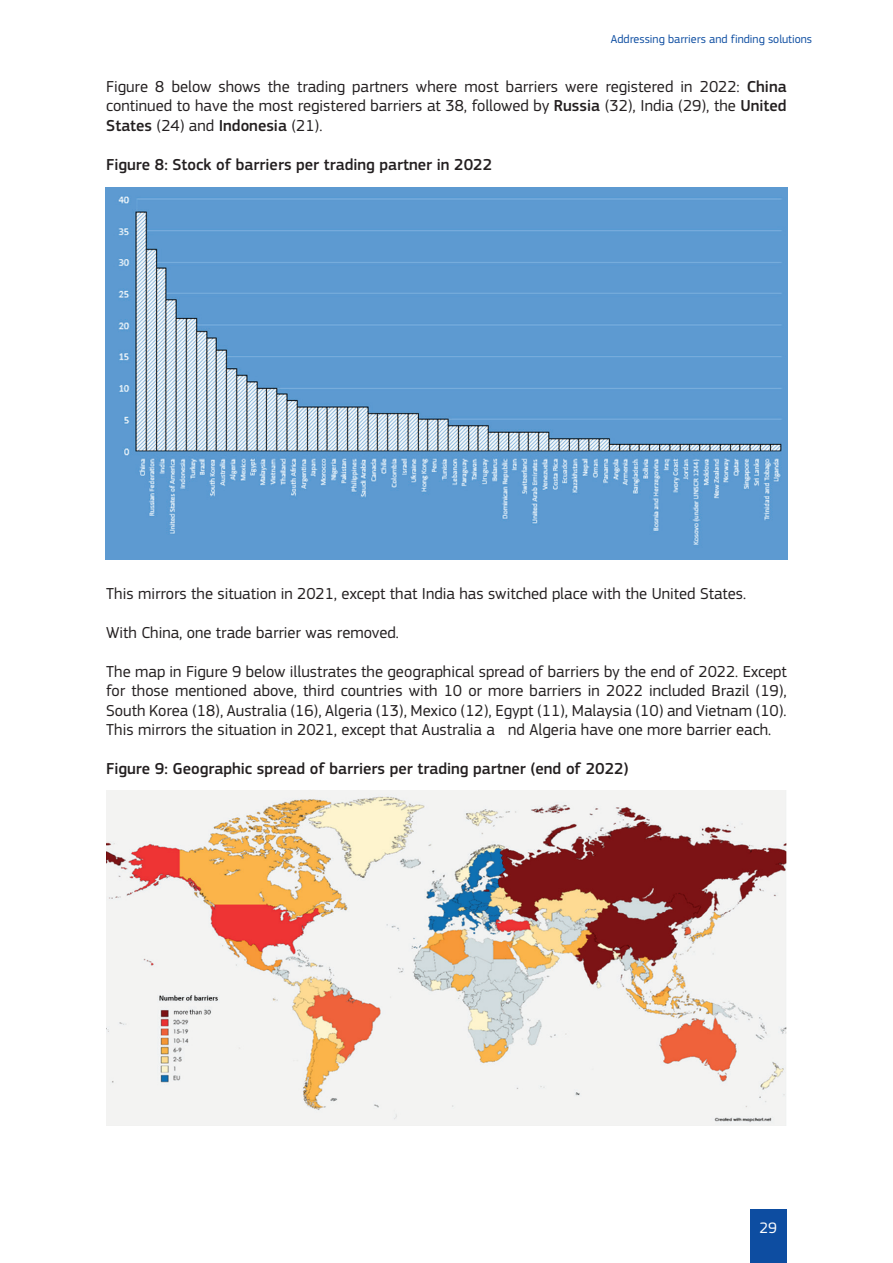
<style>
.page{position:relative;width:893px;height:1263px;background:#fff}
.page>*{position:absolute;margin:0;border:0;box-sizing:border-box;transform-origin:0 0}
.body{font:16.5px/19.5px "EC Square Sans Pro";color:#231f20;text-align:justify}
.body-2{font:500 16.5px "EC Square Sans Pro";color:#231f20}
.t1{font:15.75px "EC Square Sans Pro";color:#fff}
.t2{font:12px "EC Square Sans Pro";color:#0d4da1}
.s1{font-weight:500}
</style>
<div class="page">
<div style="left:750px;top:1209px;width:37px;height:54px;background:#0d4da1"></div>
<img style="left:105px;top:188px;width:683px;height:372px">
<img style="left:106px;top:790px;width:681px;height:335px">
<p class="t2" style="left:611px;top:32px;width:203px">Addressing barriers and finding solutions</p>
<p class="body" style="left:106px;top:77px;width:682px">Figure 8 below shows the trading partners where most barriers were registered in 2022: <span class="s1">China </span>continued to have the most registered barriers at 38, followed by <span class="s1">Russia</span> (32), India (29), the <span class="s1">United States</span> (24) and <span class="s1">Indonesia</span> (21).</p>
<p class="body-2" style="left:106px;top:155px;width:387px">Figure 8: Stock of barriers per trading partner in 2022</p>
<p class="body" style="left:106px;top:584px;width:641px">This mirrors the situation in 2021, except that India has switched place with the United States.</p>
<p class="body" style="left:106px;top:623px;width:294px">With China, one trade barrier was removed.</p>
<p class="body" style="left:106px;top:662px;width:682px">The map in Figure 9 below illustrates the geographical spread of barriers by the end of 2022. Except for those mentioned above, third countries with 10 or more barriers in 2022 included Brazil (19), South Korea (18), Australia (16), Algeria (13), Mexico (12), Egypt (11), Malaysia (10) and Vietnam (10).<br>This mirrors the situation in 2021, except that Australia a nd Algeria have one more barrier each.</p>
<p class="body-2" style="left:106px;top:759px;width:524px">Figure 9: Geographic spread of barriers per trading partner (end of 2022)</p>
<p class="t1" style="left:759px;top:1219px;width:19px">29</p>
</div>
